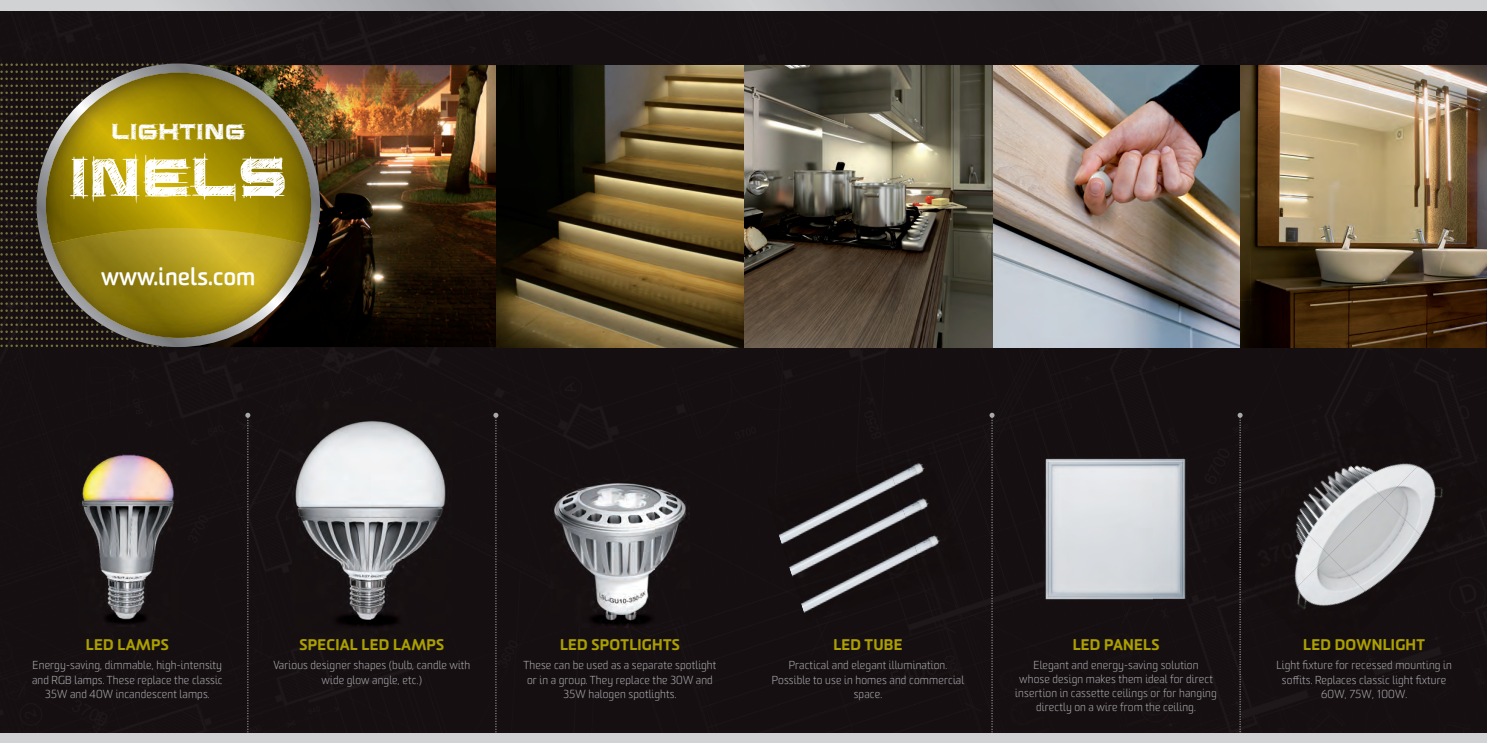
<style>
.page{position:relative;width:1487px;height:743px;background:#fff}
.page>*{position:absolute;margin:0;border:0;box-sizing:border-box;transform-origin:0 0}
.t1{font:62.5px "Saucer BB";letter-spacing:.03em;color:#fff}
.t2{font:25px "Saucer BB";letter-spacing:.03em;color:#fff}
.t3{font:700 23.75px "Sommet Rounded";color:#fff}
.t4{font:900 15px "Sommet Rounded";letter-spacing:.015em;color:#ab9f01}
.t5{font:300 11.25px/14.4px "Sommet Rounded";letter-spacing:.015em;color:#a8a9ad;text-align:center}
</style>
<div class="page">
<div style="left:0;top:10px;width:1487px;height:723px;background:#160f11"></div>
<img style="left:320px;top:65px;width:1167px;height:282px">
<svg style="left:245px;top:413px;width:5px;height:320px;background:#241e20"></svg>
<svg style="left:493px;top:413px;width:5px;height:320px;background:#241e20"></svg>
<svg style="left:0;top:0;width:1487px;height:10px;background:#bbbcbf"></svg>
<img style="left:0;top:63px;width:37px;height:3px">
<img style="left:0;top:70px;width:37px;height:3px">
<img style="left:0;top:77px;width:37px;height:3px">
<img style="left:0;top:85px;width:37px;height:2px">
<img style="left:0;top:92px;width:37px;height:2px">
<img style="left:0;top:99px;width:37px;height:2px">
<img style="left:0;top:106px;width:37px;height:2px">
<img style="left:0;top:113px;width:37px;height:2px">
<img style="left:0;top:120px;width:37px;height:2px">
<img style="left:0;top:127px;width:37px;height:2px">
<img style="left:0;top:134px;width:37px;height:2px">
<img style="left:0;top:141px;width:37px;height:2px">
<img style="left:0;top:148px;width:37px;height:2px">
<img style="left:0;top:155px;width:37px;height:2px">
<img style="left:0;top:162px;width:37px;height:2px">
<img style="left:0;top:169px;width:37px;height:2px">
<img style="left:0;top:176px;width:37px;height:2px">
<img style="left:0;top:183px;width:37px;height:2px">
<img style="left:0;top:190px;width:37px;height:2px">
<img style="left:0;top:197px;width:37px;height:2px">
<img style="left:0;top:204px;width:37px;height:2px">
<img style="left:0;top:211px;width:37px;height:2px">
<img style="left:0;top:218px;width:37px;height:2px">
<img style="left:0;top:225px;width:37px;height:3px">
<img style="left:0;top:232px;width:37px;height:3px">
<img style="left:0;top:239px;width:37px;height:3px">
<img style="left:0;top:246px;width:37px;height:3px">
<img style="left:0;top:253px;width:37px;height:3px">
<img style="left:0;top:260px;width:37px;height:3px">
<img style="left:0;top:267px;width:37px;height:3px">
<img style="left:0;top:274px;width:37px;height:3px">
<img style="left:0;top:281px;width:37px;height:3px">
<img style="left:0;top:288px;width:37px;height:3px">
<img style="left:0;top:295px;width:37px;height:3px">
<img style="left:0;top:302px;width:37px;height:3px">
<img style="left:0;top:309px;width:37px;height:3px">
<img style="left:0;top:316px;width:37px;height:3px">
<img style="left:0;top:323px;width:37px;height:3px">
<img style="left:0;top:330px;width:37px;height:3px">
<img style="left:0;top:337px;width:37px;height:3px">
<img style="left:15px;top:344px;width:22px;height:3px">
<img style="left:293px;top:401px;width:158px;height:238px">
<img style="left:551px;top:478px;width:138px;height:149px">
<img style="left:80px;top:450px;width:98px;height:182px">
<img style="left:37px;top:63px;width:283px;height:284px">
<svg style="left:989px;top:413px;width:5px;height:320px;background:#241e20"></svg>
<svg style="left:1237px;top:413px;width:5px;height:320px"></svg>
<div style="left:1219px;top:501px;width:55px;height:110px;background:#160f11"></div>
<img style="left:1274px;top:445px;width:56px;height:110px">
<img style="left:1330px;top:389px;width:111px;height:110px">
<img style="left:1273px;top:555px;width:110px;height:110px">
<img style="left:1329px;top:499px;width:110px;height:111px">
<img style="left:1385px;top:443px;width:102px;height:111px">
<img style="left:1239px;top:535px;width:2px;height:43px">
<img style="left:1044px;top:457px;width:144px;height:144px">
<img style="left:767px;top:460px;width:120px;height:121px">
<img style="left:887px;top:447px;width:80px;height:135px">
<img style="left:793px;top:541px;width:134px;height:80px">
<div style="left:0;top:733px;width:1487px;height:10px;background:#d1d2d4"></div>
<h2 class="t2" style="left:111px;top:121px;width:135px">lighting</h2>
<h1 class="t1" style="left:70px;top:149px;width:218px">iNELS</h1>
<h3 class="t3" style="left:101px;top:267px;width:156px">www.inels.com</h3>
<h3 class="t4" style="left:86px;top:639px;width:84px">LED LAMPS</h3>
<h3 class="t4" style="left:299px;top:639px;width:146px">SPECIAL LED LAMPS</h3>
<p class="t5" style="left:273px;top:659px;width:198px">Various designer shapes (bulb, candle with wide glow angle, etc.)</p>
<p class="t5" style="left:32px;top:659px;width:192px">Energy-saving, dimmable, high-intensity and RGB lamps. These replace the classic<br>35W and 40W incandescent lamps.</p>
<h3 class="t4" style="left:560px;top:639px;width:121px">LED SPOTLIGHTS</h3>
<p class="t5" style="left:523px;top:659px;width:194px">These can be used as a separate spotlight or in a group. They replace the 30W and<br>35W halogen spotlights.</p>
<h3 class="t4" style="left:833px;top:639px;width:71px">LED TUBE</h3>
<h3 class="t4" style="left:1073px;top:639px;width:88px">LED PANELS</h3>
<p class="t5" style="left:772px;top:659px;width:194px">Practical and elegant illumination.<br>Possible to use in homes and commercial space.</p>
<p class="t5" style="left:1015px;top:659px;width:203px;line-height:13.8px">Elegant and energy-saving solution<br>whose design makes them ideal for direct insertion in cassette ceilings or for hanging directly on a wire from the ceiling.</p>
<h3 class="t4" style="left:1303px;top:639px;width:123px">LED DOWNLIGHT</h3>
<p class="t5" style="left:1276px;top:659px;width:177px">Light fixture for recessed mounting in soffits. Replaces classic light fixture<br>60W, 75W, 100W.</p>
</div>
